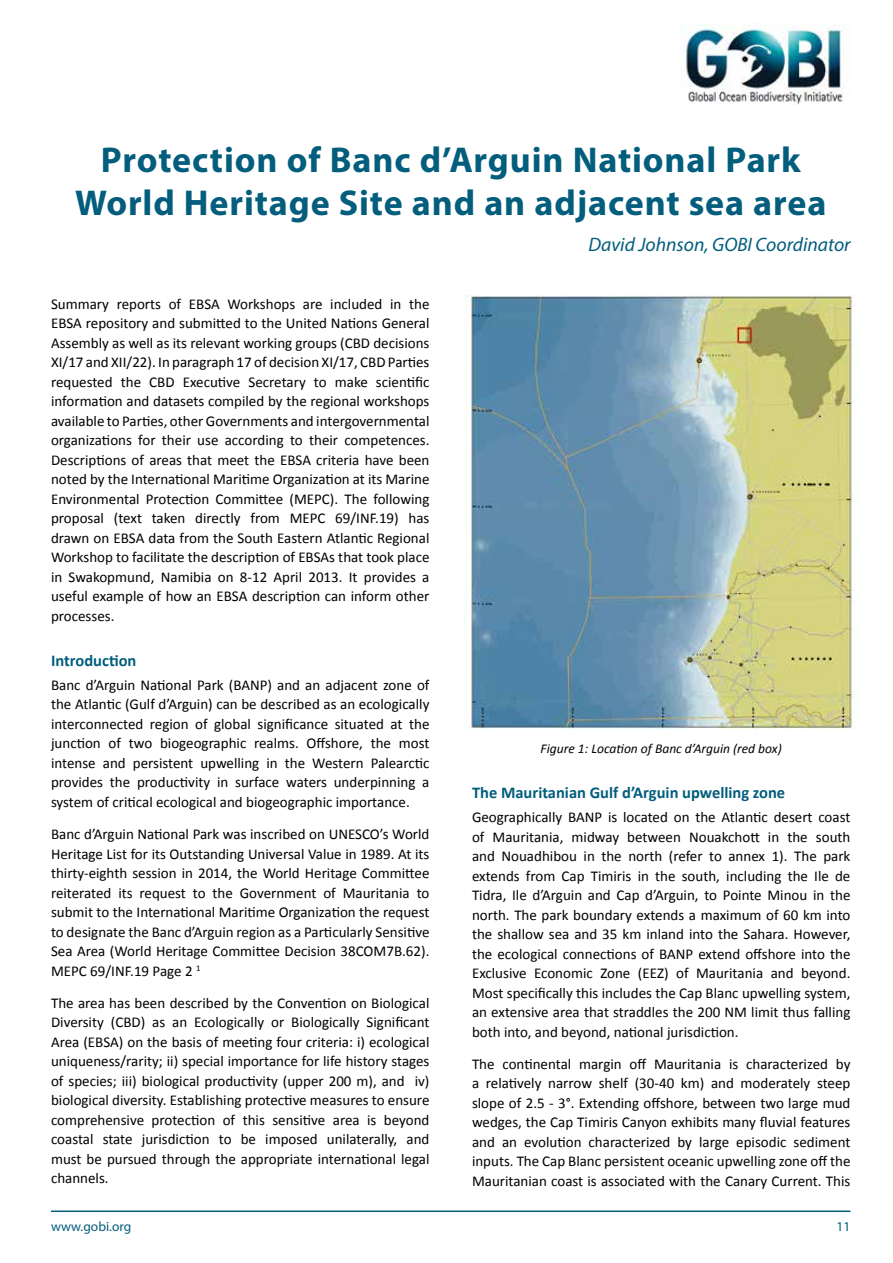
<style>
.page{position:relative;width:893px;height:1263px;background:#fff}
.page>*{position:absolute;margin:0;border:0;box-sizing:border-box;transform-origin:0 0}
.t1{font:700 36px/43.2px "Myriad Pro";letter-spacing:.025em;color:#035d7c;text-align:center}
.t2{font:italic 19.5px "Myriad Pro";color:#025d7d}
.t3{font:700 16.5px "Calibri";color:#025d7d}
.t4{font:15px/19.5px "Calibri";color:#000;text-align:justify}
.t5{font:italic 13.5px "Calibri";color:#000}
.t6{font:13.5px "Myriad Pro";color:#025d7d}
</style>
<div class="page">
<img style="left:680px;top:23px;width:163px;height:81px">
<hr style="left:51px;top:1210px;width:799px;height:2px;background:#025d7d">
<img style="left:465px;top:294px;width:391px;height:435px">
<h1 class="t1" style="left:75px;top:137px;width:753px">Protection of Banc d’Arguin National Park<br>World Heritage Site and an adjacent sea area</h1>
<h2 class="t2" style="left:588px;top:232px;width:264px">David Johnson, GOBI Coordinator</h2>
<p class="t4" style="left:51px;top:294px;width:380px">Summary reports of EBSA Workshops are included in the EBSA repository and submitted to the United Nations General Assembly as well as its relevant working groups (CBD decisions XI/17 and XII/22). In paragraph 17 of decision XI/17, CBD Parties requested the CBD Executive Secretary to make scientific information and datasets compiled by the regional workshops available to Parties, other Governments and intergovernmental organizations for their use according to their competences.<br>Descriptions of areas that meet the EBSA criteria have been noted by the International Maritime Organization at its Marine Environmental Protection Committee (MEPC). The following proposal (text taken directly from MEPC 69/INF.19) has drawn on EBSA data from the South Eastern Atlantic Regional Workshop to facilitate the description of EBSAs that took place in Swakopmund, Namibia on 8-12 April 2013. It provides a useful example of how an EBSA description can inform other processes.</p>
<p class="t3" style="left:51px;top:650px;width:87px">Introduction</p>
<p class="t4" style="left:51px;top:675px;width:380px">Banc d’Arguin National Park (BANP) and an adjacent zone of the Atlantic (Gulf d’Arguin) can be described as an ecologically interconnected region of global significance situated at the junction of two biogeographic realms. Offshore, the most intense and persistent upwelling in the Western Palearctic provides the productivity in surface waters underpinning a system of critical ecological and biogeographic importance.</p>
<p class="t4" style="left:51px;top:824px;width:380px">Banc d’Arguin National Park was inscribed on UNESCO’s World Heritage List for its Outstanding Universal Value in 1989. At its thirty-eighth session in 2014, the World Heritage Committee reiterated its request to the Government of Mauritania to submit to the International Maritime Organization the request to designate the Banc d’Arguin region as a Particularly Sensitive Sea Area (World Heritage Committee Decision 38COM7B.62).<br>MEPC 69/INF.19 Page 2 <sup>1</sup></p>
<p class="t4" style="left:51px;top:993px;width:380px">The area has been described by the Convention on Biological Diversity (CBD) as an Ecologically or Biologically Significant Area (EBSA) on the basis of meeting four criteria: i) ecological uniqueness/rarity; ii) special importance for life history stages of species; iii) biological productivity (upper 200 m), and iv) biological diversity. Establishing protective measures to ensure comprehensive protection of this sensitive area is beyond coastal state jurisdiction to be imposed unilaterally, and must be pursued through the appropriate international legal channels.</p>
<p class="t5" style="left:541px;top:740px;width:243px">Figure 1: Location of Banc d’Arguin (red box)</p>
<p class="t3" style="left:472px;top:782px;width:315px">The Mauritanian Gulf d’Arguin upwelling zone</p>
<p class="t4" style="left:472px;top:807px;width:380px">Geographically BANP is located on the Atlantic desert coast of Mauritania, midway between Nouakchott in the south and Nouadhibou in the north (refer to annex 1). The park extends from Cap Timiris in the south, including the Ile de Tidra, Ile d’Arguin and Cap d’Arguin, to Pointe Minou in the north. The park boundary extends a maximum of 60 km into the shallow sea and 35 km inland into the Sahara. However, the ecological connections of BANP extend offshore into the Exclusive Economic Zone (EEZ) of Mauritania and beyond.<br>Most specifically this includes the Cap Blanc upwelling system, an extensive area that straddles the 200 NM limit thus falling both into, and beyond, national jurisdiction.</p>
<p class="t4" style="left:472px;top:1054px;width:380px">The continental margin off Mauritania is characterized by a relatively narrow shelf (30-40 km) and moderately steep slope of 2.5 - 3°. Extending offshore, between two large mud wedges, the Cap Timiris Canyon exhibits many fluvial features and an evolution characterized by large episodic sediment inputs. The Cap Blanc persistent oceanic upwelling zone off the Mauritanian coast is associated with the Canary Current. This</p>
<p class="t6" style="left:51px;top:1218px;width:82px">www.gobi.org</p>
<p class="t6" style="left:837px;top:1218px;width:15px">11</p>
</div>
